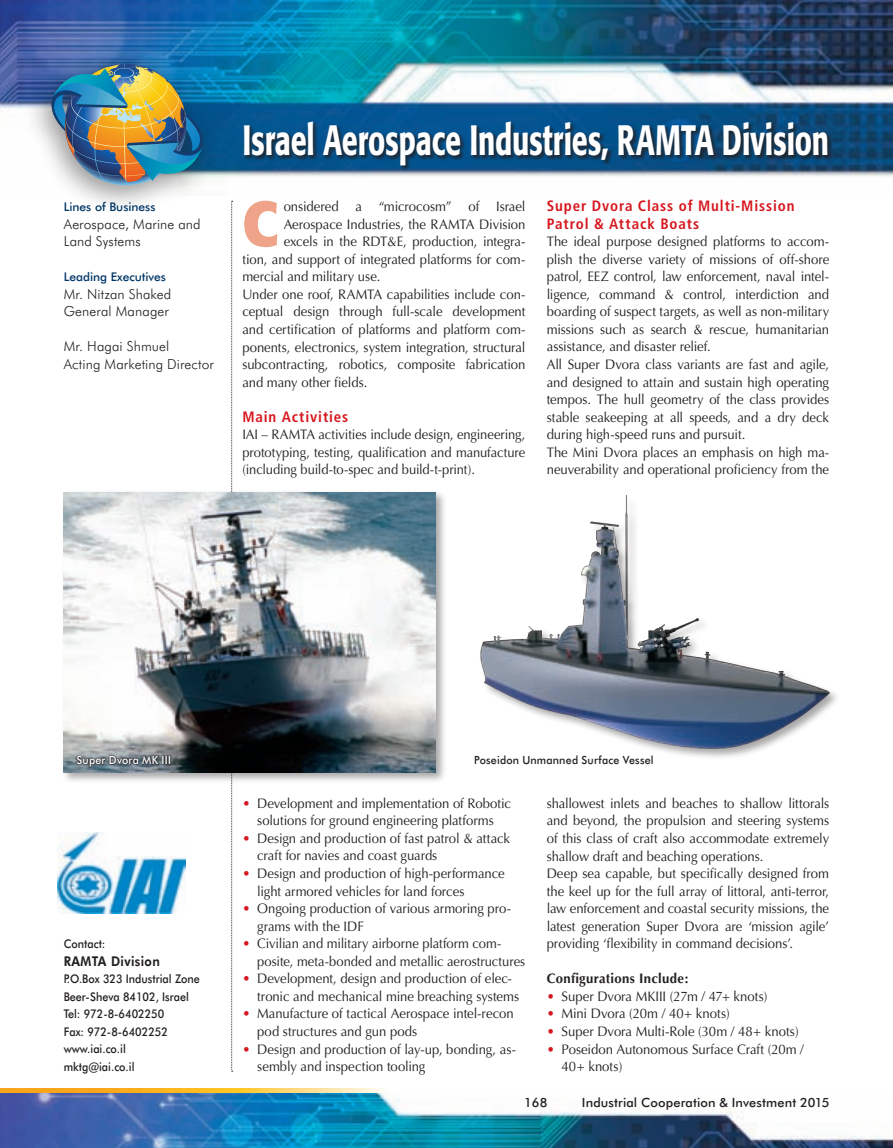
<style>
.page{position:relative;width:893px;height:1148px;background:#fff}
.page>*{position:absolute;margin:0;border:0;box-sizing:border-box;transform-origin:0 0}
.t1{font:700 63.15px "Formata";color:#efa389;scale:.95 1}
.t2{font:500 42px "Formata";letter-spacing:-.005em;color:#fff;scale:.68 1}
.t3{font:700 condensed 15px/17.5px "Frutiger";letter-spacing:.06em;color:#d7171f}
.t4{font:13.8px/17.5px "Optima";letter-spacing:-.005em;color:#231f20;scale:.95 1}
.t5{font:13.8px/17.5px "Optima";letter-spacing:-.005em;color:#231f20;text-align:justify;scale:.94 1}
.t6{font:300 13.8px/17.5px "Futura BT";letter-spacing:.01em;color:#231f20}
.t7{font:700 13.8px "Optima";letter-spacing:.025em;color:#231f20;scale:.95 1}
.t8{font:800 13.5px "Futura BT";letter-spacing:.03em;color:#231f20;scale:.9 1}
.t9{font:500 12.75px "Futura BT";letter-spacing:.01em;color:#231f20}
.t10{font:500 12px/17.5px "Futura BT";color:#231f20;scale:.9 1}
.t11{font:500 12px "Futura BT";color:#003667}
.t12{font:500 11.25px "Futura BT";letter-spacing:.015em;color:#231f20;scale:.95 1}
.t13{font:500 11.25px "Futura BT";letter-spacing:.02em;color:#fff;scale:.95 1}
.s1{color:#d7171f}
</style>
<div class="page">
<img style="left:0;top:0;width:893px;height:178px">
<img style="left:0;top:1093px;width:893px;height:55px">
<svg style="left:231px;top:201px;width:2px;height:871px"></svg>
<div style="left:21px;top:45px;width:198px;height:169px;background:#231f20;opacity:.45"></div>
<img style="left:46px;top:64px;width:163px;height:123px">
<svg style="left:0;top:1089px;width:383px;height:4px"></svg>
<img style="left:480px;top:495px;width:349px;height:263px">
<div style="left:61px;top:489px;width:387px;height:295px;background:#231f20;opacity:.4"></div>
<img style="left:64px;top:492px;width:372px;height:281px">
<img style="left:57px;top:832px;width:129px;height:81px">
<div style="left:242px;top:119px;width:590px;height:51px;background:#231f20;opacity:.75"></div>
<div style="left:74px;top:753px;width:97px;height:15px;background:#231f20;opacity:.9"></div>
<p class="t11" style="left:64px;top:200px;width:93px">Lines of Business</p>
<p class="t6" style="left:64px;top:215px;width:138px">Aerospace, Marine and<br>Land Systems</p>
<p class="t11" style="left:64px;top:270px;width:104px">Leading Executives</p>
<p class="t6" style="left:64px;top:285px;width:109px">Mr. Nitzan Shaked<br>General Manager</p>
<p class="t6" style="left:64px;top:338px;width:152px">Mr. Hagai Shmuel<br>Acting Marketing Director</p>
<h2 class="t2" style="left:242px;top:115px;width:864px">Israel Aerospace Industries, RAMTA Division</h2>
<h1 class="t1" style="left:242px;top:184px;width:40px">C</h1>
<p class="t4" style="left:284px;top:198px;width:256px">onsidered a “microcosm” of Israel</p>
<p class="t3" style="left:547px;top:197px;width:249px">Super Dvora Class of Multi-Mission<br>Patrol &amp; Attack Boats</p>
<p class="t4" style="left:547px;top:233px;width:299px">The ideal purpose designed platforms to accom&shy;plish the diverse variety of missions of off-shore patrol, EEZ control, law enforcement, naval intel&shy;ligence, command &amp; control, interdiction and boarding of suspect targets, as well as non-military missions such as search &amp; rescue, humanitarian assistance, and disaster relief.<br>All Super Dvora class variants are fast and agile, and designed to attain and sustain high operating tempos. The hull geometry of the class provides stable seakeeping at all speeds, and a dry deck during high-speed runs and pursuit.<br>The Mini Dvora places an emphasis on high ma&shy;neuverability and operational proficiency from the</p>
<p class="t4" style="left:284px;top:215px;width:256px">Aerospace Industries, the RAMTA Division</p>
<p class="t4" style="left:284px;top:233px;width:256px">excels in the RDT&amp;E, production, integra-</p>
<p class="t4" style="left:242px;top:250px;width:299px">tion, and support of integrated platforms for com-</p>
<p class="t4" style="left:242px;top:268px;width:147px">mercial and military use.</p>
<p class="t4" style="left:242px;top:286px;width:299px">Under one roof, RAMTA capabilities include con-</p>
<p class="t4" style="left:242px;top:303px;width:299px">ceptual design through full-scale development</p>
<p class="t4" style="left:242px;top:321px;width:299px">and certification of platforms and platform com-</p>
<p class="t4" style="left:242px;top:338px;width:299px">ponents, electronics, system integration, structural</p>
<p class="t4" style="left:242px;top:356px;width:299px">subcontracting, robotics, composite fabrication</p>
<p class="t4" style="left:242px;top:373px;width:133px">and many other fields.</p>
<p class="t3" style="left:242px;top:408px;width:107px">Main Activities</p>
<p class="t5" style="left:242px;top:426px;width:303px">IAI – RAMTA activities include design, engineering, prototyping, testing, qualification and manufacture (including build-to-spec and build-t-print).</p>
<p class="t13" style="left:76px;top:753px;width:101px">Super Dvora MK III</p>
<p class="t12" style="left:474px;top:753px;width:191px">Poseidon Unmanned Surface Vessel</p>
<p class="t10" style="left:64px;top:935px;width:48px">Contact:</p>
<p class="t8" style="left:64px;top:953px;width:108px">RAMTA Division</p>
<p class="t10" style="left:64px;top:970px;width:153px">P.O.Box 323 Industrial Zone<br>Beer-Sheva 84102, Israel<br>Tel: 972-8-6402250<br>Fax: 972-8-6402252 www.iai.co.il<br>mktg@iai.co.il</p>
<p class="t4" style="left:242px;top:795px;width:284px;text-align:center"><span class="s1">•</span> Development and implementation of Robotic solutions for ground engineering platforms</p>
<p class="t4" style="left:257px;top:830px;width:268px;text-indent:-15px"><span class="s1">•</span> Design and production of fast patrol &amp; attack craft for navies and coast guards</p>
<p class="t4" style="left:257px;top:865px;width:262px;text-indent:-15px"><span class="s1">•</span> Design and production of high-performance light armored vehicles for land forces</p>
<p class="t4" style="left:257px;top:900px;width:269px;text-indent:-15px"><span class="s1">•</span> Ongoing production of various armoring pro&shy;grams with the IDF</p>
<p class="t5" style="left:257px;top:935px;width:287px;text-indent:-15px"><span class="s1">•</span> Civilian and military airborne platform com&shy;posite, meta-bonded and metallic aerostructures</p>
<p class="t4" style="left:257px;top:970px;width:277px;text-indent:-15px"><span class="s1">•</span> Development, design and production of elec&shy;tronic and mechanical mine breaching systems</p>
<p class="t4" style="left:257px;top:1005px;width:271px;text-indent:-15px"><span class="s1">•</span> Manufacture of tactical Aerospace intel-recon pod structures and gun pods</p>
<p class="t4" style="left:257px;top:1040px;width:274px;text-indent:-15px"><span class="s1">•</span> Design and production of lay-up, bonding, as&shy;sembly and inspection tooling</p>
<p class="t4" style="left:547px;top:795px;width:299px">shallowest inlets and beaches to shallow littorals and beyond, the propulsion and steering systems of this class of craft also accommodate extremely shallow draft and beaching operations.<br>Deep sea capable, but specifically designed from the keel up for the full array of littoral, anti-terror, law enforcement and coastal security missions, the latest generation Super Dvora are ‘mission agile’ providing ‘flexibility in command decisions’.</p>
<p class="t7" style="left:547px;top:971px;width:151px">Configurations Include:</p>
<p class="t4" style="left:547px;top:988px;width:234px"><span class="s1">•</span> Super Dvora MKIII (27m / 47+ knots)</p>
<p class="t4" style="left:547px;top:1005px;width:194px"><span class="s1">•</span> Mini Dvora (20m / 40+ knots)</p>
<p class="t4" style="left:547px;top:1023px;width:267px"><span class="s1">•</span> Super Dvora Multi-Role (30m / 48+ knots)</p>
<p class="t4" style="left:562px;top:1040px;width:257px;text-indent:-15px"><span class="s1">•</span> Poseidon Autonomous Surface Craft (20m /<br>40+ knots)</p>
<p class="t9" style="left:524px;top:1095px;width:25px">168</p>
<p class="t9" style="left:582px;top:1095px;width:249px">Industrial Cooperation &amp; Investment 2015</p>
</div>
